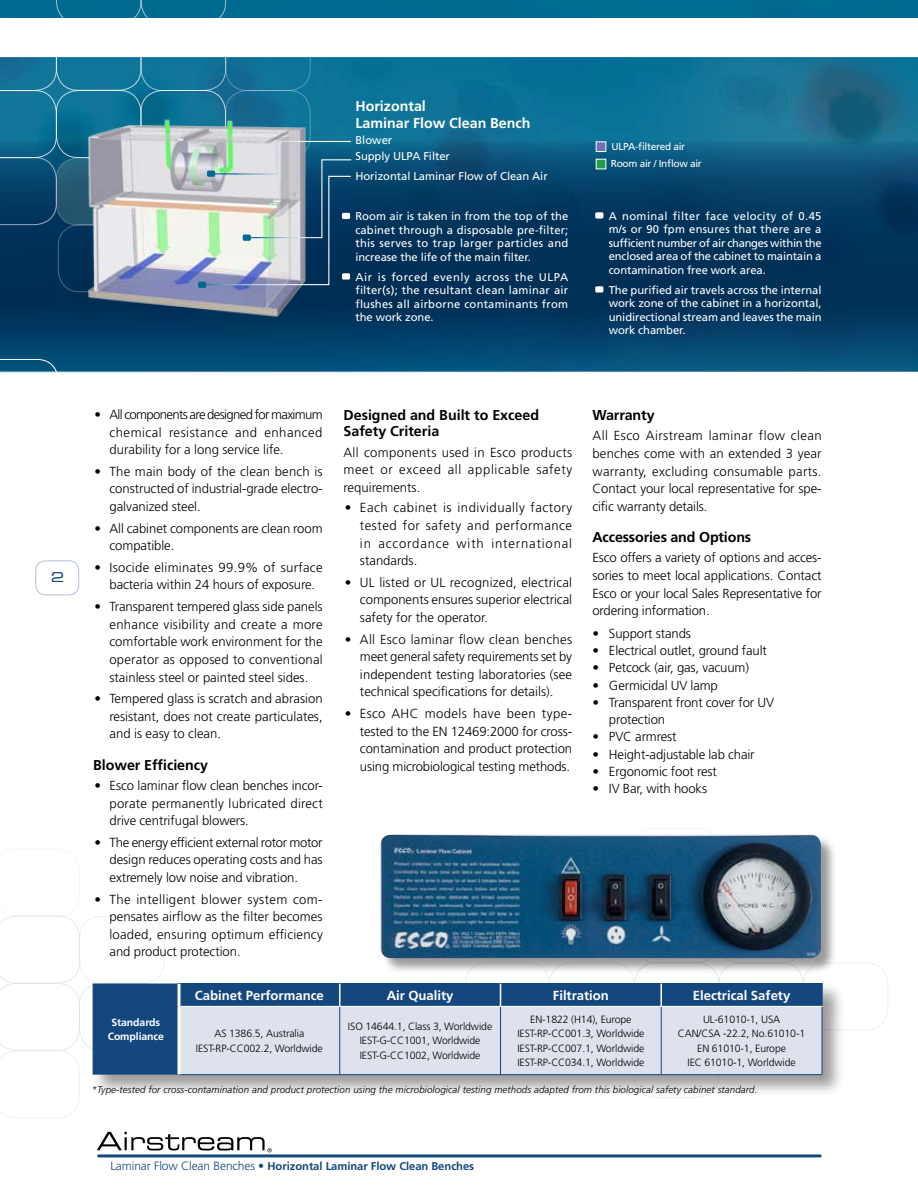
<style>
.page{position:relative;width:918px;height:1188px;background:#fff}
.page>*{position:absolute;margin:0;border:0;box-sizing:border-box;transform-origin:0 0}
.t1{font:700 14.4px "Frutiger LT Std";letter-spacing:-.01em;color:#000}
.t2{font:700 14.25px/16.5px "Frutiger LT Std";color:#000}
.t3{font:700 14.25px/16.5px "Frutiger LT Std";color:#fff}
.t4{font:13.5px "Eurostile LT Std Ex 2";color:#14477e}
.t5{font:300 13.2px/17.7px "Frutiger LT Std";letter-spacing:-.005em;color:#000;text-align:justify}
.t6{font:700 13.2px "Frutiger LT Std";color:#fff}
.t7{font:11.25px/13.5px "Frutiger LT Std";letter-spacing:-.005em;color:#fff;text-align:justify}
.t8{font:700 11.25px "Frutiger LT Std";letter-spacing:-.005em;color:#14477e}
.t9{font:300 10.5px/14.2px "Frutiger LT Std";letter-spacing:-.01em;color:#000;text-align:center}
.t10{font:700 10.5px/14.2px "Frutiger LT Std";letter-spacing:-.01em;color:#fff;text-align:center}
.t11{font:10.2px/17.4px "Frutiger LT Std";letter-spacing:-.03em;color:#fff}
.t12{font:italic 300 9.75px "Frutiger LT Std";letter-spacing:.01em;color:#000}
.s1{font-weight:300;font-size:12px}
</style>
<div class="page">
<hr style="left:99px;top:1154px;width:721px;height:3px;background:#14477e">
<div style="left:352px;top:0;width:566px;height:17px;background:#006c93"></div>
<svg style="left:0;top:915px;width:80px;height:203px"></svg>
<div style="left:79px;top:916px;width:86px;height:68px;border:1px solid #d8ddea;border-radius:22px"></div>
<div style="left:803px;top:962px;width:85px;height:68px;border:1px solid #d8ddea;border-radius:22px"></div>
<svg style="left:97px;top:1132px;width:175px;height:20px"></svg>
<div style="left:90px;top:981px;width:778px;height:132px;background:#000;opacity:.4"></div>
<div style="left:93px;top:984px;width:728px;height:91px;background:#14477e"></div>
<div style="left:181px;top:1007px;width:641px;height:67px;background:#dee2ed"></div>
<hr style="left:340px;top:1007px;width:1px;height:67px;background:#14477e">
<hr style="left:500px;top:1007px;width:1px;height:67px;background:#14477e">
<hr style="left:661px;top:1007px;width:1px;height:67px;background:#14477e">
<hr style="left:822px;top:1007px;width:1px;height:67px;background:#14477e">
<hr style="left:178px;top:1074px;width:162px;height:1px;background:#14477e">
<hr style="left:340px;top:1074px;width:161px;height:1px;background:#14477e">
<hr style="left:501px;top:1074px;width:160px;height:1px;background:#14477e">
<hr style="left:661px;top:1074px;width:161px;height:1px;background:#14477e">
<hr style="left:178px;top:1006px;width:3px;height:68px;background:#fff">
<hr style="left:178px;top:983px;width:162px;height:1px;background:#14477e">
<hr style="left:340px;top:983px;width:161px;height:1px;background:#14477e">
<hr style="left:501px;top:983px;width:160px;height:1px;background:#14477e">
<hr style="left:661px;top:983px;width:162px;height:1px;background:#14477e">
<hr style="left:178px;top:984px;width:3px;height:22px;background:#fff">
<hr style="left:339px;top:984px;width:2px;height:22px;background:#fff">
<svg style="left:500px;top:984px;width:1px;height:22px"></svg>
<hr style="left:660px;top:984px;width:2px;height:22px;background:#fff">
<hr style="left:821px;top:984px;width:2px;height:22px;background:#14477e">
<hr style="left:181px;top:1006px;width:159px;height:1px;background:#fff">
<hr style="left:340px;top:1006px;width:161px;height:1px;background:#fff">
<hr style="left:501px;top:1006px;width:160px;height:1px;background:#fff">
<hr style="left:661px;top:1006px;width:162px;height:1px;background:#fff">
<div style="left:36px;top:561px;width:43px;height:34px;border:1px solid #9eafce;border-radius:10px"></div>
<div style="left:381px;top:835px;width:463px;height:147px;background:#000;opacity:.4"></div>
<img style="left:381px;top:835px;width:440px;height:123px">
<img style="left:352px;top:57px;width:566px;height:81px">
<svg style="left:0;top:138px;width:918px;height:234px;background:#043f67"></svg>
<svg style="left:0;top:359px;width:59px;height:14px"></svg>
<img style="left:71px;top:286px;width:252px;height:35px">
<div style="left:595px;top:212px;width:8px;height:7px;background:#fff;border-radius:2px"></div>
<div style="left:595px;top:286px;width:8px;height:7px;background:#fff;border-radius:2px"></div>
<div style="left:198px;top:282px;width:8px;height:6px;background:#006990;border-radius:2px"></div>
<svg style="left:0;top:0;width:352px;height:286px"></svg>
<div style="left:596px;top:141px;width:10px;height:11px;background:#7371b5;border:1px solid #fff"></div>
<div style="left:596px;top:159px;width:10px;height:10px;background:#229c46"></div>
<p class="t4" style="left:51px;top:568px;width:15px">2</p>
<p class="t3" style="left:355px;top:98px;width:177px">Horizontal<br>Laminar Flow Clean Bench</p>
<p class="t7" style="left:355px;top:132px;width:96px;line-height:16.2px">Blower<br>Supply ULPA Filter</p>
<p class="t7" style="left:355px;top:170px;width:194px">Horizontal Laminar Flow of Clean Air</p>
<p class="t7" style="left:355px;top:210px;width:214px">Room air is taken in from the top of the cabinet through a disposable pre-filter; this serves to trap larger particles and increase the life of the main filter.</p>
<p class="t7" style="left:355px;top:270px;width:214px">Air is forced evenly across the ULPA filter(s); the resultant clean laminar air flushes all airborne contaminants from the work zone.</p>
<p class="t11" style="left:611px;top:138px;width:93px">ULPA-filtered air<br>Room air / Inflow air</p>
<p class="t7" style="left:609px;top:209px;width:214px">A nominal filter face velocity of 0.45 m/s or 90 fpm ensures that there are a sufficient number of air changes within the enclosed area of the cabinet to maintain a contamination free work area.</p>
<p class="t7" style="left:609px;top:283px;width:214px">The purified air travels across the internal work zone of the cabinet in a horizontal, unidirectional stream and leaves the main work chamber.</p>
<p class="t5" style="left:110px;top:406px;width:215px;text-indent:-15px">• All components are designed for maximum chemical resistance and enhanced durability for a long service life.</p>
<p class="t5" style="left:110px;top:463px;width:215px;text-indent:-15px">• The main body of the clean bench is constructed of industrial-grade electro&shy;galvanized steel.</p>
<p class="t5" style="left:110px;top:519px;width:215px;text-indent:-15px">• All cabinet components are clean room compatible.</p>
<p class="t5" style="left:95px;top:559px;width:230px;text-align:center">• Isocide eliminates 99.9% of surface bacteria within 24 hours of exposure.</p>
<p class="t5" style="left:109px;top:598px;width:215px;text-indent:-15px">• Transparent tempered glass side panels enhance visibility and create a more comfortable work environment for the operator as opposed to conventional stainless steel or painted steel sides.</p>
<p class="t5" style="left:110px;top:690px;width:215px;text-indent:-15px">• Tempered glass is scratch and abrasion resistant, does not create particulates, and is easy to clean.</p>
<p class="t2" style="left:93px;top:756px;width:117px">Blower Efficiency</p>
<p class="t5" style="left:110px;top:777px;width:215px;text-indent:-15px">• Esco laminar flow clean benches incor&shy;porate permanently lubricated direct drive centrifugal blowers.</p>
<p class="t5" style="left:110px;top:834px;width:215px;text-indent:-15px">• The energy efficient external rotor motor design reduces operating costs and has extremely low noise and vibration.</p>
<p class="t5" style="left:110px;top:890px;width:215px;text-indent:-15px">• The intelligent blower system com&shy;pensates airflow as the filter becomes loaded, ensuring optimum efficiency and product protection.</p>
<p class="t2" style="left:343px;top:407px;width:197px">Designed and Built to Exceed<br>Safety Criteria</p>
<p class="t5" style="left:343px;top:444px;width:230px">All components used in Esco products meet or exceed all applicable safety requirements.</p>
<p class="t5" style="left:360px;top:499px;width:214px;text-indent:-15px">• Each cabinet is individually factory tested for safety and performance in accordance with international standards.</p>
<p class="t5" style="left:360px;top:574px;width:214px;text-indent:-15px">• UL listed or UL recognized, electrical components ensures superior electrical safety for the operator.</p>
<p class="t5" style="left:360px;top:630px;width:214px;text-indent:-15px">• All Esco laminar flow clean benches meet general safety requirements set by independent testing laboratories (see technical specifications for details).</p>
<p class="t5" style="left:360px;top:705px;width:214px;text-indent:-15px">• Esco AHC models have been type&shy;tested to the EN 12469:2000 for cross&shy;contamination and product protection using microbiological testing methods.</p>
<p class="t1" style="left:592px;top:406px;width:64px">Warranty</p>
<p class="t5" style="left:592px;top:427px;width:231px">All Esco Airstream laminar flow clean benches come with an extended 3 year warranty, excluding consumable parts.<br>Contact your local representative for spe&shy;cific warranty details.</p>
<p class="t2" style="left:592px;top:529px;width:160px">Accessories and Options</p>
<p class="t5" style="left:592px;top:549px;width:231px">Esco offers a variety of options and acces&shy;sories to meet local applications. Contact Esco or your local Sales Representative for ordering information.</p>
<p class="t5" style="left:592px;top:625px;width:100px">• Support stands</p>
<p class="t5" style="left:592px;top:642px;width:176px">• Electrical outlet, ground fault</p>
<p class="t5" style="left:592px;top:659px;width:158px">• Petcock (air, gas, vacuum)</p>
<p class="t5" style="left:592px;top:677px;width:127px">• Germicidal UV lamp</p>
<p class="t5" style="left:609px;top:694px;width:167px;line-height:17.2px;text-indent:-16px">• Transparent front cover for UV protection</p>
<p class="t5" style="left:592px;top:728px;width:86px">• PVC armrest</p>
<p class="t5" style="left:592px;top:745px;width:164px">• Height-adjustable lab chair</p>
<p class="t5" style="left:592px;top:763px;width:126px">• Ergonomic foot rest</p>
<p class="t5" style="left:592px;top:780px;width:116px">• IV Bar, with hooks</p>
<p class="t10" style="left:108px;top:1015px;width:58px">Standards<br>Compliance</p>
<p class="t6" style="left:195px;top:988px;width:130px">Cabinet Performance</p>
<p class="t6" style="left:387px;top:988px;width:68px">Air Quality</p>
<p class="t6" style="left:553px;top:988px;width:58px">Filtration</p>
<p class="t6" style="left:693px;top:988px;width:99px">Electrical Safety</p>
<p class="t9" style="left:196px;top:1027px;width:128px">AS 1386.5, Australia<br>IEST-RP-CC002.2, Worldwide</p>
<p class="t9" style="left:348px;top:1020px;width:146px">ISO 14644.1, Class 3, Worldwide<br>IEST-G-CC1001, Worldwide<br>IEST-G-CC1002, Worldwide</p>
<p class="t9" style="left:517px;top:1012px;width:128px">EN-1822 (H14), Europe<br>IEST-RP-CC001.3, Worldwide<br>IEST-RP-CC007.1, Worldwide<br>IEST-RP-CC034.1, Worldwide</p>
<p class="t9" style="left:678px;top:1012px;width:129px">UL-61010-1, USA<br>CAN/CSA -22.2, No.61010-1<br>EN 61010-1, Europe<br>IEC 61010-1, Worldwide</p>
<p class="t12" style="left:92px;top:1084px;width:667px">*Type-tested for cross-contamination and product protection using the microbiological testing methods adapted from this biological safety cabinet standard.</p>
<p class="t8" style="left:111px;top:1160px;width:365px"><span class="s1">Laminar Flow Clean Benches •</span> Horizontal Laminar Flow Clean Benches</p>
</div>
